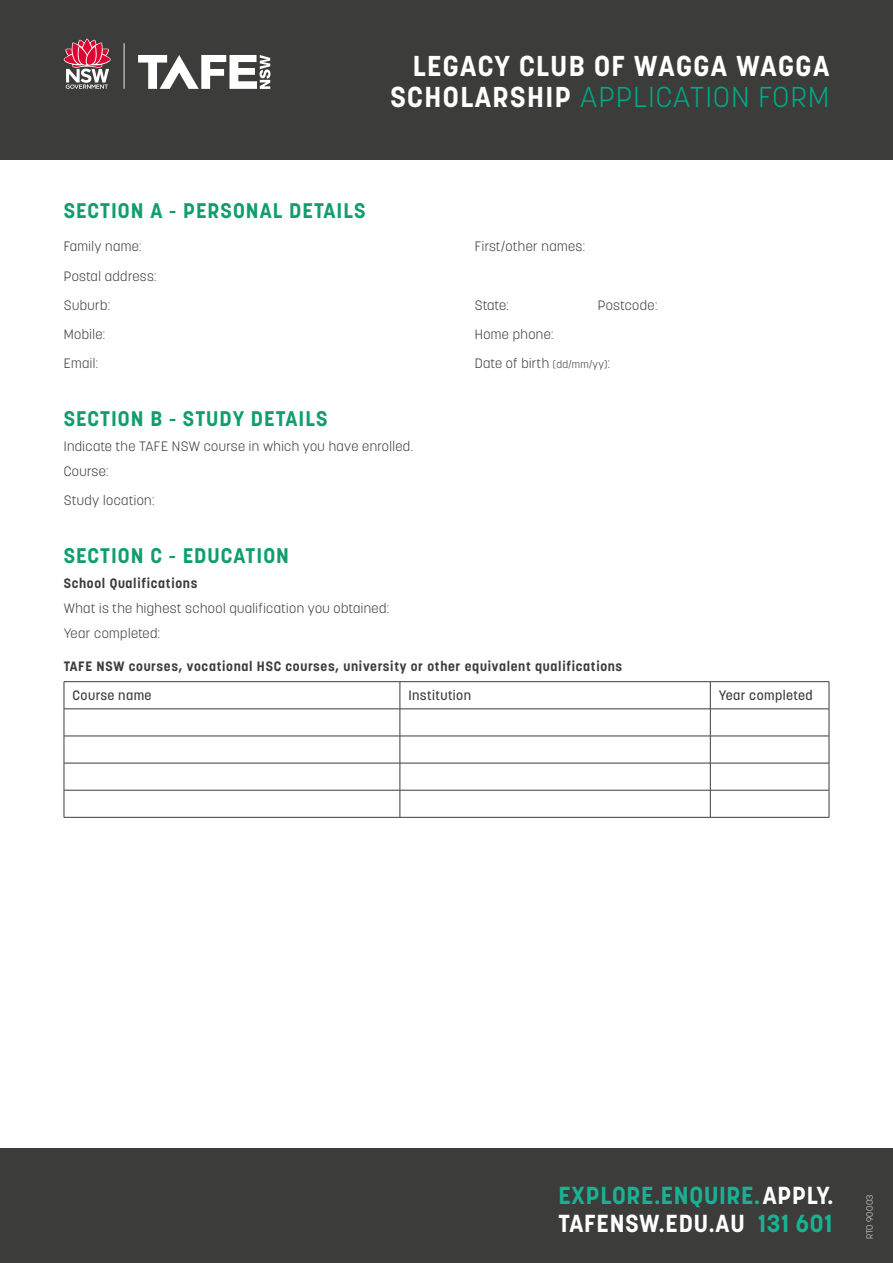
<style>
.page{position:relative;width:893px;height:1263px;background:#fff}
.page>*{position:absolute;margin:0;border:0;box-sizing:border-box;transform-origin:0 0}
.t1{font:700 28.5px/31.5px "Korolev";letter-spacing:.05em;color:#fff;text-align:right}
.t2{font:700 24.45px/27.5px "Korolev";letter-spacing:.03em;color:#1ab193}
.t3{font:700 21px "Korolev";letter-spacing:.05em;color:#109e6d}
.body_3{font:300 13.5px "Korolev";letter-spacing:.03em;color:#3c3c3b}
.t4{font:700 13.5px "Korolev";letter-spacing:.05em;color:#3c3c3b}
.body{font:300 13.5px "Korolev";letter-spacing:.03em;color:#3c3c3b}
.body_form{font:500 13.5px "Korolev";letter-spacing:.03em;color:#3c3c3b}
.body_2{font:300 13.5px "Korolev";letter-spacing:.03em;color:#3c3c3b}
.t5{font:300 9px "Korolev";letter-spacing:.03em;color:#dadada}
.s1{font-weight:300;color:#00a887}
.s2{font-size:10.5px}
.s3{color:#fff}
</style>
<div class="page">
<div style="left:0;top:0;width:893px;height:159px;background:#3c3c3b"></div>
<svg style="left:64px;top:39px;width:47px;height:50px"></svg>
<svg style="left:138px;top:55px;width:132px;height:34px"></svg>
<hr style="left:124px;top:43px;width:1px;height:46px;background:#fff">
<div style="left:0;top:1148px;width:893px;height:115px;background:#3c3c3b"></div>
<hr style="left:64px;top:681px;width:336px;height:1px;background:#3c3c3b">
<hr style="left:400px;top:681px;width:310px;height:1px;background:#3c3c3b">
<hr style="left:710px;top:681px;width:119px;height:1px;background:#3c3c3b">
<hr style="left:64px;top:708px;width:336px;height:1px;background:#3c3c3b">
<hr style="left:400px;top:708px;width:310px;height:1px;background:#3c3c3b">
<hr style="left:710px;top:708px;width:119px;height:1px;background:#3c3c3b">
<hr style="left:64px;top:736px;width:336px;height:1px;background:#3c3c3b">
<hr style="left:400px;top:736px;width:310px;height:1px;background:#3c3c3b">
<hr style="left:710px;top:736px;width:119px;height:1px;background:#3c3c3b">
<hr style="left:64px;top:763px;width:336px;height:1px;background:#3c3c3b">
<hr style="left:400px;top:763px;width:310px;height:1px;background:#3c3c3b">
<hr style="left:710px;top:763px;width:119px;height:1px;background:#3c3c3b">
<hr style="left:64px;top:790px;width:336px;height:1px;background:#3c3c3b">
<svg style="left:64px;top:682px;width:1px;height:135px"></svg>
<hr style="left:400px;top:790px;width:310px;height:1px;background:#3c3c3b">
<svg style="left:400px;top:682px;width:1px;height:135px"></svg>
<hr style="left:710px;top:790px;width:119px;height:1px;background:#3c3c3b">
<svg style="left:710px;top:682px;width:1px;height:135px"></svg>
<svg style="left:829px;top:682px;width:1px;height:135px"></svg>
<hr style="left:64px;top:817px;width:336px;height:1px;background:#3c3c3b">
<hr style="left:400px;top:817px;width:310px;height:1px;background:#3c3c3b">
<hr style="left:710px;top:817px;width:119px;height:1px;background:#3c3c3b">
<h1 class="t1" style="left:390px;top:50px;width:440px">LEGACY CLUB OF WAGGA WAGGA<br>SCHOLARSHIP <span class="s1">APPLICATION FORM</span></h1>
<p class="t3" style="left:64px;top:197px;width:303px">SECTION A - PERSONAL DETAILS</p>
<p class="body_3" style="left:64px;top:238px;width:79px">Family name:</p>
<p class="body_3" style="left:475px;top:238px;width:112px">First/other names:</p>
<p class="body_3" style="left:64px;top:267px;width:94px">Postal address:</p>
<p class="body_3" style="left:64px;top:297px;width:48px">Suburb:</p>
<p class="body_3" style="left:475px;top:297px;width:36px">State:</p>
<p class="body_3" style="left:598px;top:297px;width:61px">Postcode:</p>
<p class="body_3" style="left:64px;top:326px;width:43px">Mobile:</p>
<p class="body_3" style="left:475px;top:326px;width:80px">Home phone:</p>
<p class="body_3" style="left:64px;top:355px;width:36px">Email:</p>
<p class="body_3" style="left:475px;top:355px;width:137px">Date of birth <span class="s2">(dd/mm/yy)</span>:</p>
<p class="t3" style="left:64px;top:405px;width:265px">SECTION B - STUDY DETAILS</p>
<p class="body" style="left:64px;top:438px;width:351px">Indicate the TAFE NSW course in which you have enrolled.</p>
<p class="body_3" style="left:64px;top:463px;width:46px">Course:</p>
<p class="body_3" style="left:64px;top:492px;width:92px">Study location:</p>
<p class="t3" style="left:64px;top:542px;width:227px">SECTION C - EDUCATION</p>
<p class="t4" style="left:64px;top:574px;width:135px">School Qualifications</p>
<p class="body_3" style="left:64px;top:599px;width:327px">What is the highest school qualification you obtained:</p>
<p class="body_2" style="left:64px;top:624px;width:98px">Year completed:</p>
<p class="t4" style="left:64px;top:658px;width:560px">TAFE NSW courses, vocational HSC courses, university or other equivalent qualifications</p>
<p class="body_form" style="left:72px;top:687px;width:81px">Course name</p>
<p class="body_form" style="left:408px;top:687px;width:64px">Institution</p>
<p class="body_form" style="left:719px;top:687px;width:96px">Year completed</p>
<h2 class="t2" style="left:559px;top:1182px;width:276px">EXPLORE.ENQUIRE.<span class="s3">APPLY.<br>TAFENSW.EDU.AU</span> 131 601</h2>
<p class="t5" style="left:864px;top:1239px;width:46px;rotate:-90deg">RTO 90003</p>
</div>
